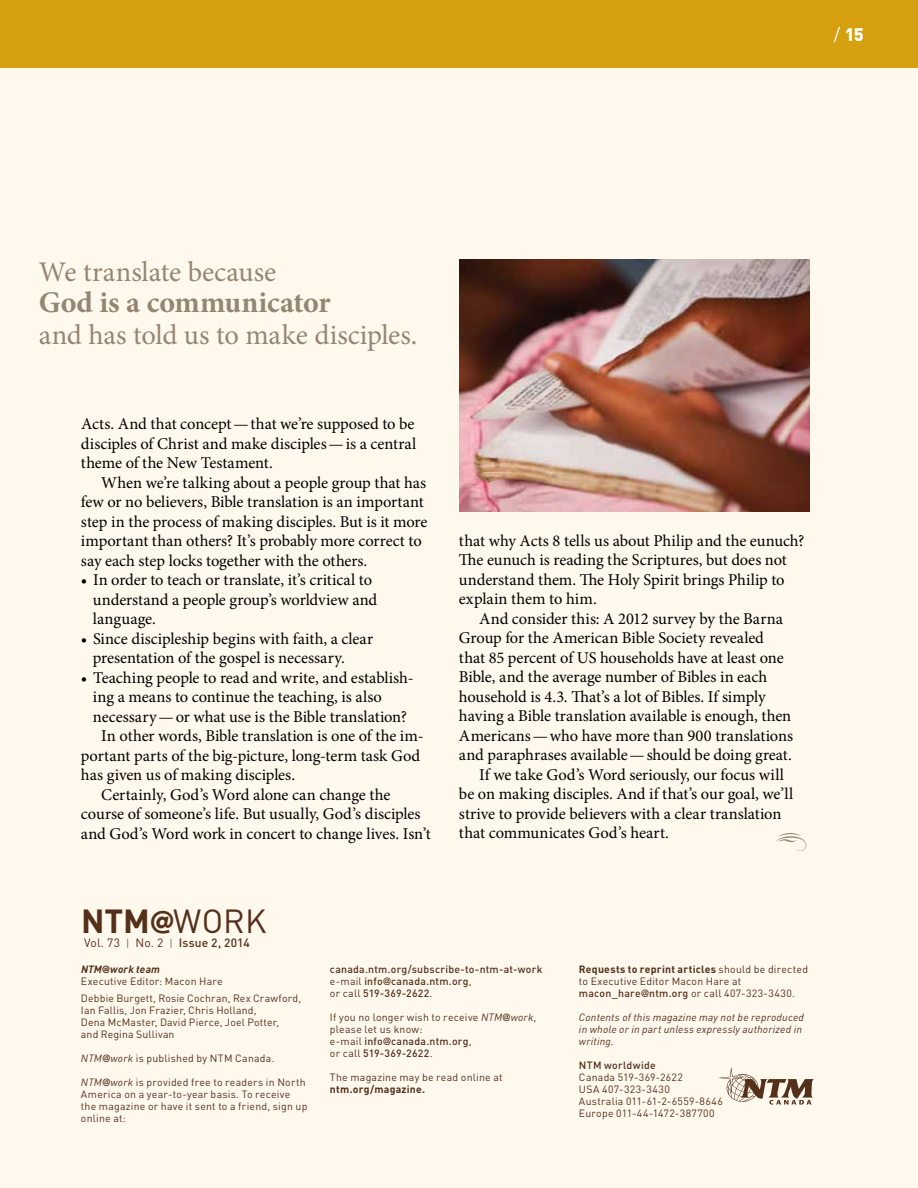
<style>
.page{position:relative;width:918px;height:1188px;background:#fff}
.page>*{position:absolute;margin:0;border:0;box-sizing:border-box;transform-origin:0 0}
.t1{font:33px "DIN Pro";color:#54301a}
.t2{font:700 30px "Minion Pro";color:#948671}
.t3{font:28.5px "Minion Pro";letter-spacing:-.005em;color:#948671}
.t4{font:900 18px "DIN Pro";color:#fff}
.t5{font:16.5px/19.5px "Minion Pro";letter-spacing:-.005em;color:#000}
.t6{font:500 12px "DIN Pro";letter-spacing:.015em;color:#54301a}
.t7{font:10.5px/12px "DIN Pro";letter-spacing:.02em;color:#54301a}
.t8{font:500 10.5px/12px "DIN Pro";letter-spacing:.02em;color:#54301a}
.t9{font:italic 10.5px/12px "DIN Pro";letter-spacing:.02em;color:#54301a}
.t10{font:700 10.5px "DIN Pro";letter-spacing:.025em;color:#54301a}
.s1{font-weight:400}
.s2{font-weight:700}
.s3{font-family:"American Typewriter";font-weight:700}
.s4{font-weight:300;font-size:10.5px}
.s5{font-weight:700;font-style:italic}
.s6{font-family:"Chalet New York Nineteen Eighty"}
.s7{font-style:italic}
.s8{font-family:"Chalet London Nineteen Sixty"}
.s9{font-family:"Chalet London Nineteen Sixty";font-weight:400}
.s10{font-weight:500}
</style>
<div class="page">
<div style="left:0;top:54px;width:918px;height:1134px;background:#fff8ed"></div>
<div style="left:0;top:0;width:918px;height:68px;background:#d59f10"></div>
<img style="left:459px;top:260px;width:351px;height:251px">
<svg style="left:718px;top:1067px;width:96px;height:38px"></svg>
<p class="t4" style="left:834px;top:19px;width:32px"><span class="s1">/</span> 15</p>
<h3 class="t3" style="left:39px;top:253px;width:239px">We translate because</h3>
<h2 class="t2" style="left:39px;top:282px;width:293px">God is a communicator</h2>
<h3 class="t3" style="left:39px;top:316px;width:380px">and has told us to make disciples.</h3>
<p class="t5" style="left:81px;top:414px;width:337px;text-align:justify">Acts. And that concept—that we’re supposed to be disciples of Christ and make disciples—is a central theme of the New Testament.</p>
<p class="t5" style="left:81px;top:473px;width:348px;text-indent:20px">When we’re talking about a people group that has few or no believers, Bible translation is an important step in the process of making disciples. But is it more important than others? It’s probably more correct to say each step locks together with the others.</p>
<p class="t5" style="left:93px;top:570px;width:286px;text-indent:-12px">• In order to teach or translate, it’s critical to understand a people group’s worldview and language.</p>
<p class="t5" style="left:93px;top:629px;width:282px;text-indent:-12px">• Since discipleship begins with faith, a clear presentation of the gospel is necessary.</p>
<p class="t5" style="left:81px;top:668px;width:334px">• Teaching people to read and write, and establish-</p>
<p class="t5" style="left:93px;top:687px;width:290px">ing a means to continue the teaching, is also</p>
<p class="t5" style="left:93px;top:707px;width:316px">necessary—or what use is the Bible translation?</p>
<p class="t5" style="left:101px;top:726px;width:324px">In other words, Bible translation is one of the im-</p>
<p class="t5" style="left:81px;top:746px;width:341px">portant parts of the big-picture, long-term task God</p>
<p class="t5" style="left:81px;top:765px;width:216px">has given us of making disciples.</p>
<p class="t5" style="left:101px;top:785px;width:291px">Certainly, God’s Word alone can change the</p>
<p class="t5" style="left:81px;top:804px;width:341px">course of someone’s life. But usually, God’s disciples</p>
<p class="t5" style="left:81px;top:824px;width:351px">and God’s Word work in concert to change lives. Isn’t</p>
<p class="t5" style="left:459px;top:531px;width:347px">that why Acts 8 tells us about Philip and the eunuch?<br>The eunuch is reading the Scriptures, but does not understand them. The Holy Spirit brings Philip to explain them to him.</p>
<p class="t5" style="left:479px;top:609px;width:305px">And consider this: A 2012 survey by the Barna</p>
<p class="t5" style="left:459px;top:628px;width:307px">Group for the American Bible Society revealed</p>
<p class="t5" style="left:459px;top:648px;width:326px">that 85 percent of US households have at least one</p>
<p class="t5" style="left:459px;top:667px;width:310px">Bible, and the average number of Bibles in each</p>
<p class="t5" style="left:459px;top:687px;width:308px">household is 4.3. That’s a lot of Bibles. If simply</p>
<p class="t5" style="left:459px;top:706px;width:334px">having a Bible translation available is enough, then</p>
<p class="t5" style="left:459px;top:726px;width:336px">Americans—who have more than 900 translations</p>
<p class="t5" style="left:459px;top:745px;width:334px">and paraphrases available—should be doing great.</p>
<p class="t5" style="left:479px;top:765px;width:306px">If we take God’s Word seriously, our focus will</p>
<p class="t5" style="left:459px;top:784px;width:336px">be on making disciples. And if that’s our goal, we’ll</p>
<p class="t5" style="left:459px;top:804px;width:324px">strive to provide believers with a clear translation</p>
<p class="t5" style="left:459px;top:823px;width:211px">that communicates God’s heart.</p>
<h1 class="t1" style="left:81px;top:896px;width:187px"><span class="s2">NTM</span><span class="s3">@</span>work</h1>
<p class="t6" style="left:84px;top:933px;width:167px"><span class="s1">Vol. 73</span> <span class="s4">|</span> <span class="s1">No. 2</span> <span class="s4">|</span> Issue 2, 2014</p>
<p class="t7" style="left:81px;top:963px;width:143px"><span class="s5">NTM</span><span class="s6">@</span><span class="s5">work team<br></span>Executive Editor: Macon Hare</p>
<p class="t7" style="left:81px;top:991px;width:222px">Debbie Burgett, Rosie Cochran, Rex Crawford, Ian Fallis, Jon Frazier, Chris Holland,<br>Dena McMaster, David Pierce, Joel Potter,<br>and Regina Sullivan</p>
<p class="t7" style="left:81px;top:1051px;width:195px"><span class="s7">NTM</span><span class="s8">@</span><span class="s7">work</span> is published by NTM Canada.</p>
<p class="t7" style="left:81px;top:1075px;width:228px"><span class="s7">NTM</span><span class="s8">@</span><span class="s7">work</span> is provided free to readers in North America on a year-to-year basis. To receive the magazine or have it sent to a friend, sign up online at:</p>
<p class="t8" style="left:330px;top:963px;width:214px">canada.ntm.org/subscribe-to-ntm-at-work <span class="s1">e-mail</span> info<span class="s9">@</span>canada.ntm.org<span class="s1">,<br>or call</span> 519-369-2622<span class="s1">.</span></p>
<p class="t7" style="left:330px;top:1011px;width:208px">If you no longer wish to receive <span class="s7">NTM</span><span class="s8">@</span><span class="s7">work</span>, please let us know:<br>e-mail <span class="s10">info</span><span class="s8">@</span><span class="s10">canada.ntm.org</span>,<br>or call <span class="s10">519-369-2622</span>.</p>
<p class="t7" style="left:330px;top:1071px;width:174px">The magazine may be read online at</p>
<p class="t10" style="left:330px;top:1081px;width:97px">ntm.org/magazine.</p>
<p class="t7" style="left:579px;top:963px;width:231px"><span class="s2">Requests to reprint articles</span> should be directed to Executive Editor Macon Hare at <span class="s10">macon_hare</span><span class="s8">@</span><span class="s10">ntm.org</span> or call 407-323-3430.</p>
<p class="t9" style="left:579px;top:1011px;width:227px">Contents of this magazine may not be reproduced in whole or in part unless expressly authorized in writing.</p>
<p class="t8" style="left:579px;top:1059px;width:78px">NTM worldwide</p>
<p class="t7" style="left:579px;top:1071px;width:146px">Canada 519-369-2622<br>USA 407-323-3430<br>Australia 011-61-2-6559-8646<br>Europe 011-44-1472-387700</p>
</div>
